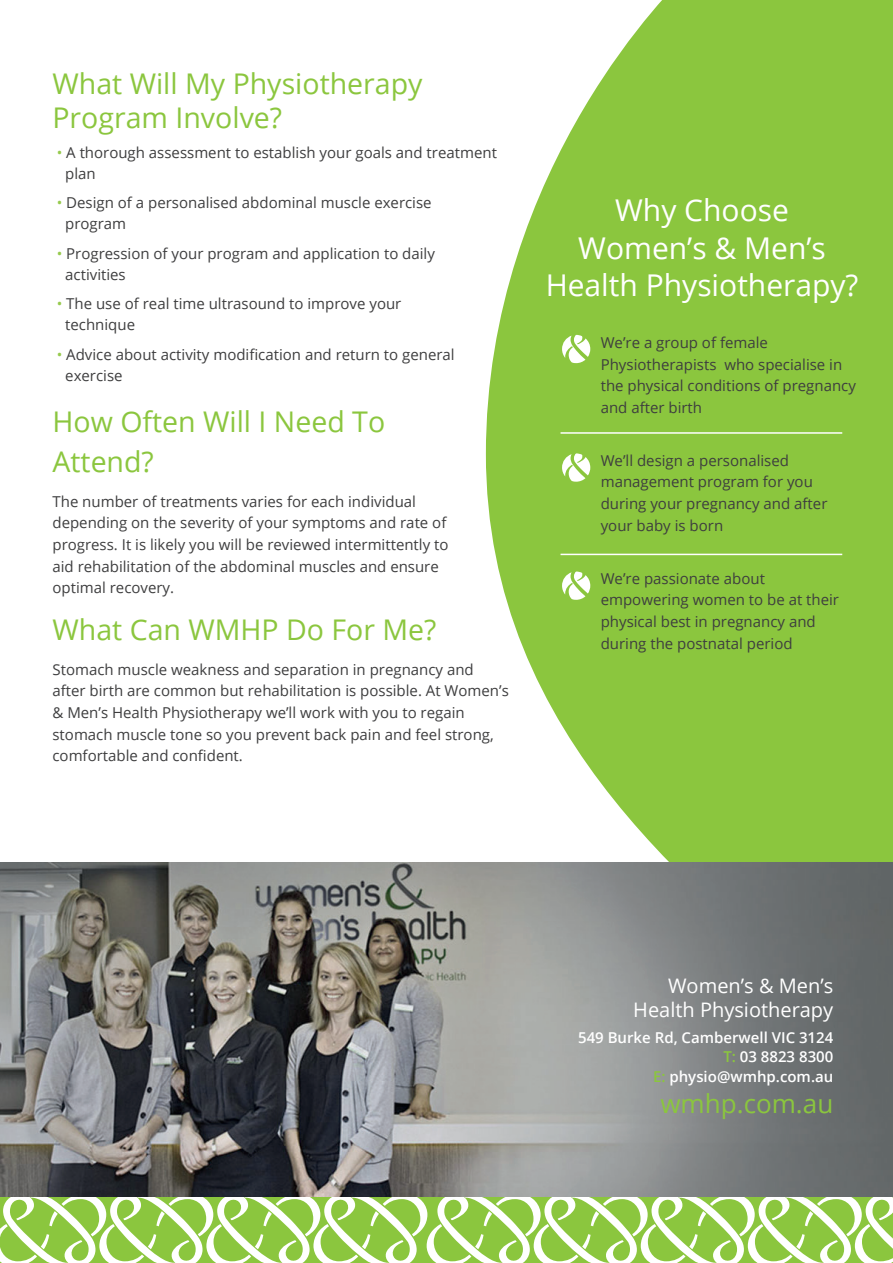
<style>
.page{position:relative;width:893px;height:1263px;background:#fff}
.page>*{position:absolute;margin:0;border:0;box-sizing:border-box;transform-origin:0 0}
.t1{font:30px/37.2px "Open Sans";color:#fff;text-align:center}
.t2{font:28.5px/34.2px "Open Sans";color:#8bc63e}
.t3{font:25.95px "Open Sans";color:#8bc63e}
.t4{font:19.95px/24px "Open Sans";color:#fff;text-align:right}
.t5{font:15px/21.6px "Open Sans";color:#3e3e3f}
.t6{font:600 15px/19.5px "Open Sans";color:#fff;text-align:right}
.s1{color:#96ca4e}
.s2{color:#8bc63e}
</style>
<div class="page">
<svg style="left:486px;top:0;width:407px;height:863px;fill:#8bc63e"></svg>
<img style="left:0;top:863px;width:893px;height:334px">
<svg style="left:0;top:1197px;width:893px;height:66px"></svg>
<svg style="left:562px;top:335px;width:28px;height:28px"></svg>
<svg style="left:562px;top:453px;width:28px;height:29px"></svg>
<svg style="left:562px;top:571px;width:28px;height:29px"></svg>
<hr style="left:560px;top:554px;width:282px;height:1px;background:#fff">
<hr style="left:560px;top:432px;width:282px;height:2px;background:#fff">
<h2 class="t2" style="left:52px;top:66px;width:372px">What Will My Physiotherapy<br>Program Involve?</h2>
<p class="t5" style="left:65px;top:141px;width:433px;line-height:21px;text-indent:-9px"><span class="s1">•</span> A thorough assessment to establish your goals and treatment plan</p>
<p class="t5" style="left:65px;top:192px;width:368px;line-height:21px;text-indent:-9px"><span class="s1">•</span> Design of a personalised abdominal muscle exercise program</p>
<p class="t5" style="left:65px;top:242px;width:371px;line-height:21px;text-indent:-9px"><span class="s1">•</span> Progression of your program and application to daily activities</p>
<p class="t5" style="left:65px;top:293px;width:338px;line-height:21px;text-indent:-9px"><span class="s1">•</span> The use of real time ultrasound to improve your technique</p>
<p class="t5" style="left:65px;top:343px;width:391px;line-height:21px;text-indent:-9px"><span class="s1">•</span> Advice about activity modification and return to general exercise</p>
<h2 class="t2" style="left:52px;top:401px;width:334px;line-height:40.2px">How Often Will I Need To<br>Attend?</h2>
<p class="t5" style="left:52px;top:490px;width:398px">The number of treatments varies for each individual depending on the severity of your symptoms and rate of progress. It is likely you will be reviewed intermittently to aid rehabilitation of the abdominal muscles and ensure optimal recovery.</p>
<h2 class="t2" style="left:52px;top:612px;width:385px">What Can WMHP Do For Me?</h2>
<p class="t5" style="left:52px;top:658px;width:458px">Stomach muscle weakness and separation in pregnancy and after birth are common but rehabilitation is possible. At Women’s &amp; Men’s Health Physiotherapy we’ll work with you to regain stomach muscle tone so you prevent back pain and feel strong, comfortable and confident.</p>
<h1 class="t1" style="left:546px;top:191px;width:314px">Why Choose<br>Women’s &amp; Men’s<br>Health Physiotherapy?</h1>
<p class="t5" style="left:601px;top:331px;width:257px">We’re a group of female<br>Physiotherapists who specialise in the physical conditions of pregnancy and after birth</p>
<p class="t5" style="left:601px;top:449px;width:228px">We’ll design a personalised management program for you during your pregnancy and after your baby is born</p>
<p class="t5" style="left:601px;top:567px;width:240px">We’re passionate about empowering women to be at their physical best in pregnancy and during the postnatal period</p>
<h3 class="t4" style="left:633px;top:974px;width:202px">Women’s &amp; Men’s<br>Health Physiotherapy</h3>
<p class="t6" style="left:578px;top:1027px;width:257px">549 Burke Rd, Camberwell VIC 3124<br><span class="s2">T:</span> 03 8823 8300<br><span class="s2">E:</span> physio@wmhp.com.au</p>
<h3 class="t3" style="left:660px;top:1086px;width:174px">wmhp.com.au</h3>
</div>
